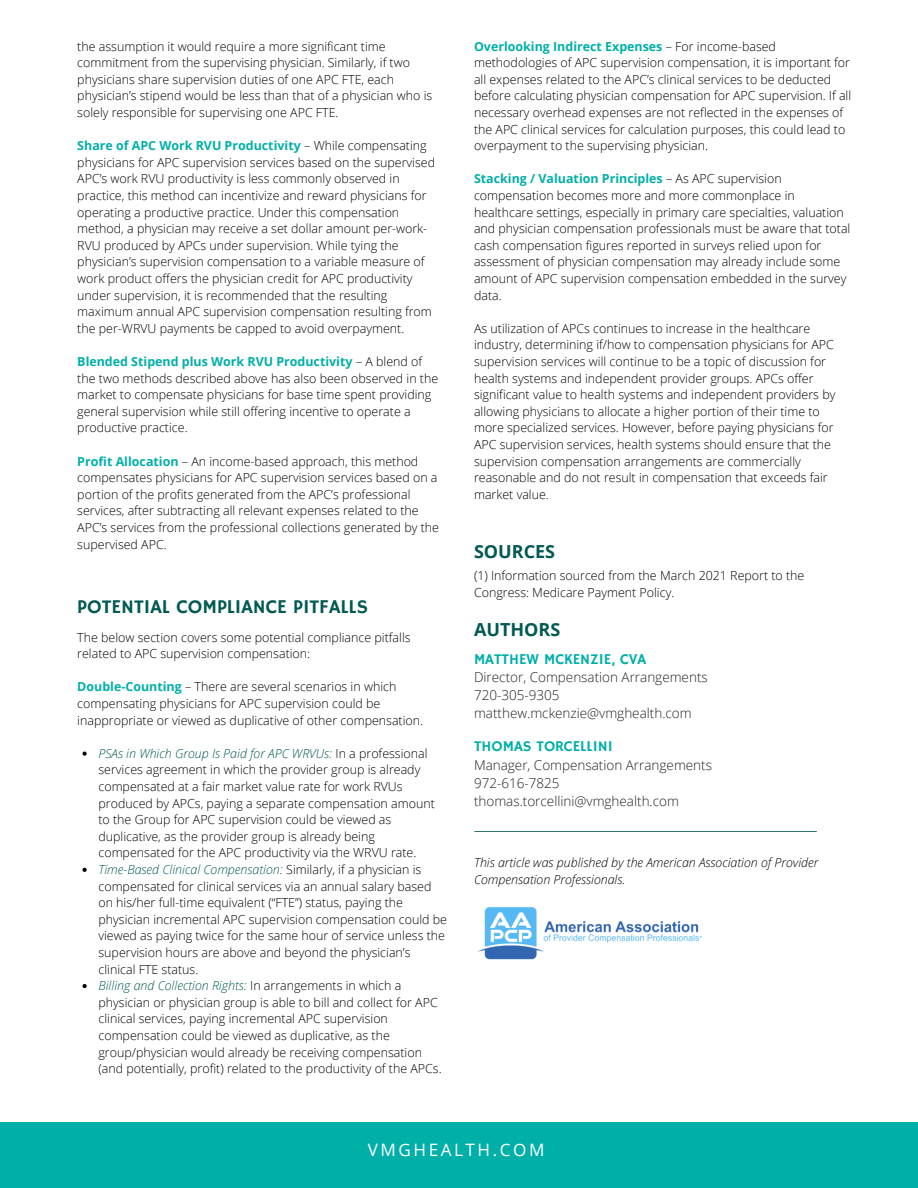
<style>
.page{position:relative;width:918px;height:1188px;background:#fff}
.page>*{position:absolute;margin:0;border:0;box-sizing:border-box;transform-origin:0 0}
.t1{font:19.5px "Hammersmith One";color:#005953}
.t2{font:700 18px "Open Sans";color:#005953}
.t3{font:17.1px "Open Sans";letter-spacing:.15em;color:#fff}
.t4{font:15px "Hammersmith One";color:#00afa8}
.t5{font:300 13.5px "Open Sans";color:#222}
.t6{font:300 12.45px/16.6px "Open Sans";color:#000}
.t7{font:italic 300 12.45px/16.8px "Open Sans";color:#000}
.s1{font-weight:700;color:#00afa8}
.s2{font-style:italic;color:#005953}
</style>
<div class="page">
<div style="left:0;top:1122px;width:918px;height:66px;background:#00afa8"></div>
<svg style="left:83px;top:752px;width:4px;height:4px"></svg>
<svg style="left:83px;top:868px;width:4px;height:4px"></svg>
<svg style="left:83px;top:984px;width:4px;height:4px"></svg>
<img style="left:477px;top:907px;width:225px;height:53px">
<svg style="left:474px;top:831px;width:343px;height:1px"></svg>
<p class="t6" style="left:77px;top:37px;width:356px">the assumption it would require a more significant time commitment from the supervising physician. Similarly, if two physicians share supervision duties of one APC FTE, each physician’s stipend would be less than that of a physician who is solely responsible for supervising one APC FTE.</p>
<p class="t6" style="left:77px;top:137px;width:359px"><span class="s1">Share of APC Work RVU Productivity</span> – While compensating physicians for APC supervision services based on the supervised APC’s work RVU productivity is less commonly observed in practice, this method can incentivize and reward physicians for operating a productive practice. Under this compensation method, a physician may receive a set dollar amount per-work-RVU produced by APCs under supervision. While tying the physician’s supervision compensation to a variable measure of work product offers the physician credit for APC productivity under supervision, it is recommended that the resulting maximum annual APC supervision compensation resulting from the per-WRVU payments be capped to avoid overpayment.</p>
<p class="t6" style="left:77px;top:353px;width:362px"><span class="s1">Blended Stipend plus Work RVU Productivity</span> – A blend of the two methods described above has also been observed in the market to compensate physicians for base time spent providing general supervision while still offering incentive to operate a productive practice.</p>
<p class="t6" style="left:77px;top:452px;width:363px"><span class="s1">Profit Allocation</span> – An income-based approach, this method compensates physicians for APC supervision services based on a portion of the profits generated from the APC’s professional services, after subtracting all relevant expenses related to the APC’s services from the professional collections generated by the supervised APC.</p>
<p class="t1" style="left:77px;top:595px;width:292px">POTENTIAL COMPLIANCE PITFALLS</p>
<p class="t6" style="left:77px;top:628px;width:335px">The below section covers some potential compliance pitfalls related to APC supervision compensation:</p>
<p class="t6" style="left:77px;top:678px;width:347px"><span class="s1">Double-Counting</span> – There are several scenarios in which compensating physicians for APC supervision could be inappropriate or viewed as duplicative of other compensation.</p>
<p class="t6" style="left:98px;top:745px;width:338px"><span class="s2">PSAs in Which Group Is Paid for APC WRVUs:</span> In a professional services agreement in which the provider group is already compensated at a fair market value rate for work RVUs produced by APCs, paying a separate compensation amount to the Group for APC supervision could be viewed as duplicative, as the provider group is already being compensated for the APC productivity via the WRVU rate.</p>
<p class="t6" style="left:98px;top:861px;width:350px"><span class="s2">Time-Based Clinical Compensation:</span> Similarly, if a physician is compensated for clinical services via an annual salary based on his/her full-time equivalent (“FTE”) status, paying the physician incremental APC supervision compensation could be viewed as paying twice for the same hour of service unless the supervision hours are above and beyond the physician’s clinical FTE status.</p>
<p class="t6" style="left:98px;top:977px;width:345px"><span class="s2">Billing and Collection Rights:</span> In arrangements in which a physician or physician group is able to bill and collect for APC clinical services, paying incremental APC supervision compensation could be viewed as duplicative, as the group/physician would already be receiving compensation (and potentially, profit) related to the productivity of the APCs.</p>
<p class="t6" style="left:474px;top:37px;width:379px"><span class="s1">Overlooking Indirect Expenses</span> – For income-based methodologies of APC supervision compensation, it is important for all expenses related to the APC’s clinical services to be deducted before calculating physician compensation for APC supervision. If all necessary overhead expenses are not reflected in the expenses of the APC clinical services for calculation purposes, this could lead to overpayment to the supervising physician.</p>
<p class="t6" style="left:474px;top:170px;width:378px"><span class="s1">Stacking / Valuation Principles</span> – As APC supervision compensation becomes more and more commonplace in healthcare settings, especially in primary care specialties, valuation and physician compensation professionals must be aware that total cash compensation figures reported in surveys relied upon for assessment of physician compensation may already include some amount of APC supervision compensation embedded in the survey data.</p>
<p class="t6" style="left:474px;top:320px;width:363px">As utilization of APCs continues to increase in the healthcare industry, determining if/how to compensation physicians for APC supervision services will continue to be a topic of discussion for health systems and independent provider groups. APCs offer significant value to health systems and independent providers by allowing physicians to allocate a higher portion of their time to more specialized services. However, before paying physicians for APC supervision services, health systems should ensure that the supervision compensation arrangements are commercially reasonable and do not result in compensation that exceeds fair market value.</p>
<p class="t2" style="left:474px;top:539px;width:83px">SOURCES</p>
<p class="t6" style="left:474px;top:567px;width:332px">(1) Information sourced from the March 2021 Report to the<br>Congress: Medicare Payment Policy.</p>
<p class="t2" style="left:474px;top:617px;width:88px">AUTHORS</p>
<p class="t5" style="left:474px;top:668px;width:235px">Director, Compensation Arrangements</p>
<p class="t5" style="left:474px;top:686px;width:87px">720-305-9305</p>
<p class="t5" style="left:474px;top:704px;width:219px">matthew.mckenzie@vmghealth.com</p>
<p class="t4" style="left:474px;top:650px;width:174px">MATTHEW MCKENZIE, CVA</p>
<p class="t4" style="left:474px;top:738px;width:140px">THOMAS TORCELLINI</p>
<p class="t5" style="left:474px;top:755px;width:240px">Manager, Compensation Arrangements</p>
<p class="t5" style="left:474px;top:773px;width:87px">972-616-7825</p>
<p class="t5" style="left:474px;top:791px;width:207px">thomas.torcellini@vmghealth.com</p>
<p class="t7" style="left:474px;top:854px;width:346px">This article was published by the American Association of Provider<br>Compensation Professionals.</p>
<p class="t3" style="left:368px;top:1138px;width:178px">VMGHEALTH.COM</p>
</div>
